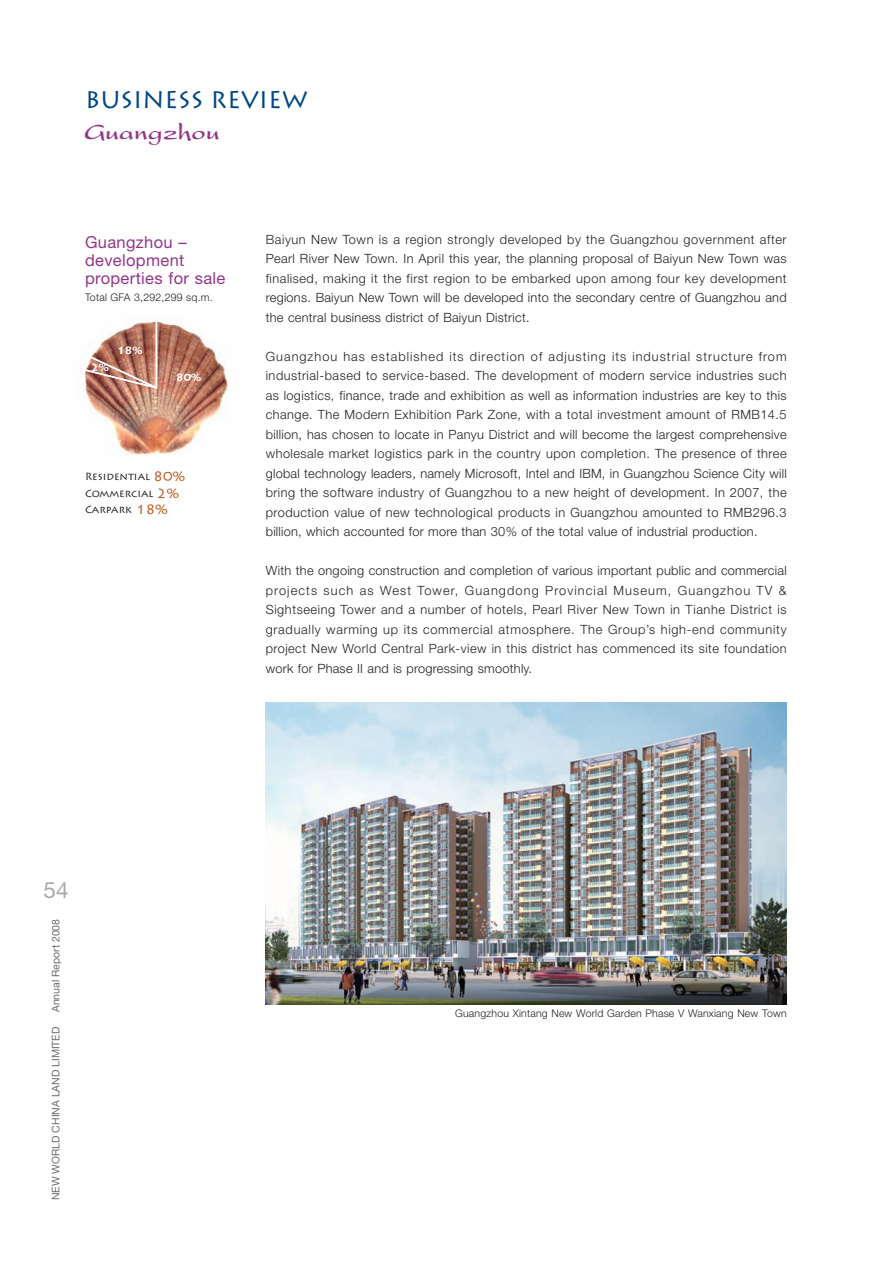
<style>
.page{position:relative;width:893px;height:1263px;background:#fff}
.page>*{position:absolute;margin:0;border:0;box-sizing:border-box;transform-origin:0 0}
.t1{font:24px "Lithos Pro";color:#004684}
.t2{font:700 24px "Present LT Std";color:#93368a}
.t3{font:22.5px "Helvetica Neue LT Std";color:#a8a9ad}
.t4{font:16.5px/18px "Helvetica Neue LT Std";letter-spacing:.02em;color:#93368a}
.t5{font:300 12.75px/19.5px "Helvetica Neue LT Std";letter-spacing:.02em;color:#231f20;text-align:justify}
.t6{font:300 10.5px "Helvetica Neue LT Std";letter-spacing:.02em;color:#231f20}
.t7{font:10.5px "Helvetica Neue LT Std";color:#6c6d70}
.t8{font:10.5px/16.5px "Lithos Pro";color:#231f20}
.t9{font:700 10.5px "Lithos Pro";color:#fff}
.s1{font-size:13.5px;color:#bc5718}
</style>
<div class="page">
<img style="left:84px;top:321px;width:144px;height:134px">
<img style="left:266px;top:703px;width:521px;height:301px">
<h1 class="t1" style="left:85px;top:86px;width:224px">BUSINESS REVIEW</h1>
<h1 class="t2" style="left:84px;top:123px;width:137px">Guangzhou</h1>
<p class="t4" style="left:85px;top:234px;width:142px">Guangzhou – development properties for sale</p>
<p class="t6" style="left:85px;top:293px;width:129px">Total GFA 3,292,299 sq.m.</p>
<p class="t9" style="left:91px;top:361px;width:20px">2%</p>
<p class="t9" style="left:117px;top:344px;width:27px">18%</p>
<p class="t9" style="left:176px;top:371px;width:27px">80%</p>
<p class="t8" style="left:85px;top:468px;width:102px">Residential <span class="s1">80%<br></span>Commercial <span class="s1">2%<br></span>Carpark <span class="s1">18%</span></p>
<p class="t5" style="left:266px;top:231px;width:522px">Baiyun New Town is a region strongly developed by the Guangzhou government after Pearl River New Town. In April this year, the planning proposal of Baiyun New Town was finalised, making it the first region to be embarked upon among four key development regions. Baiyun New Town will be developed into the secondary centre of Guangzhou and the central business district of Baiyun District.</p>
<p class="t5" style="left:266px;top:348px;width:522px">Guangzhou has established its direction of adjusting its industrial structure from industrial-based to service-based. The development of modern service industries such as logistics, finance, trade and exhibition as well as information industries are key to this change. The Modern Exhibition Park Zone, with a total investment amount of RMB14.5 billion, has chosen to locate in Panyu District and will become the largest comprehensive wholesale market logistics park in the country upon completion. The presence of three global technology leaders, namely Microsoft, Intel and IBM, in Guangzhou Science City will bring the software industry of Guangzhou to a new height of development. In 2007, the production value of new technological products in Guangzhou amounted to RMB296.3 billion, which accounted for more than 30% of the total value of industrial production.</p>
<p class="t5" style="left:266px;top:562px;width:522px">With the ongoing construction and completion of various important public and commercial projects such as West Tower, Guangdong Provincial Museum, Guangzhou TV &amp; Sightseeing Tower and a number of hotels, Pearl River New Town in Tianhe District is gradually warming up its commercial atmosphere. The Group’s high-end community project New World Central Park-view in this district has commenced its site foundation work for Phase II and is progressing smoothly.</p>
<h2 class="t3" style="left:44px;top:882px;width:27px">54</h2>
<p class="t7" style="left:52px;top:1012px;width:95px;rotate:-90deg">Annual Report 2008</p>
<p class="t7" style="left:52px;top:1200px;width:175px;rotate:-90deg">NEW WORLD CHINA LAND LIMITED</p>
<p class="t6" style="left:455px;top:1009px;width:333px">Guangzhou Xintang New World Garden Phase V Wanxiang New Town</p>
</div>
